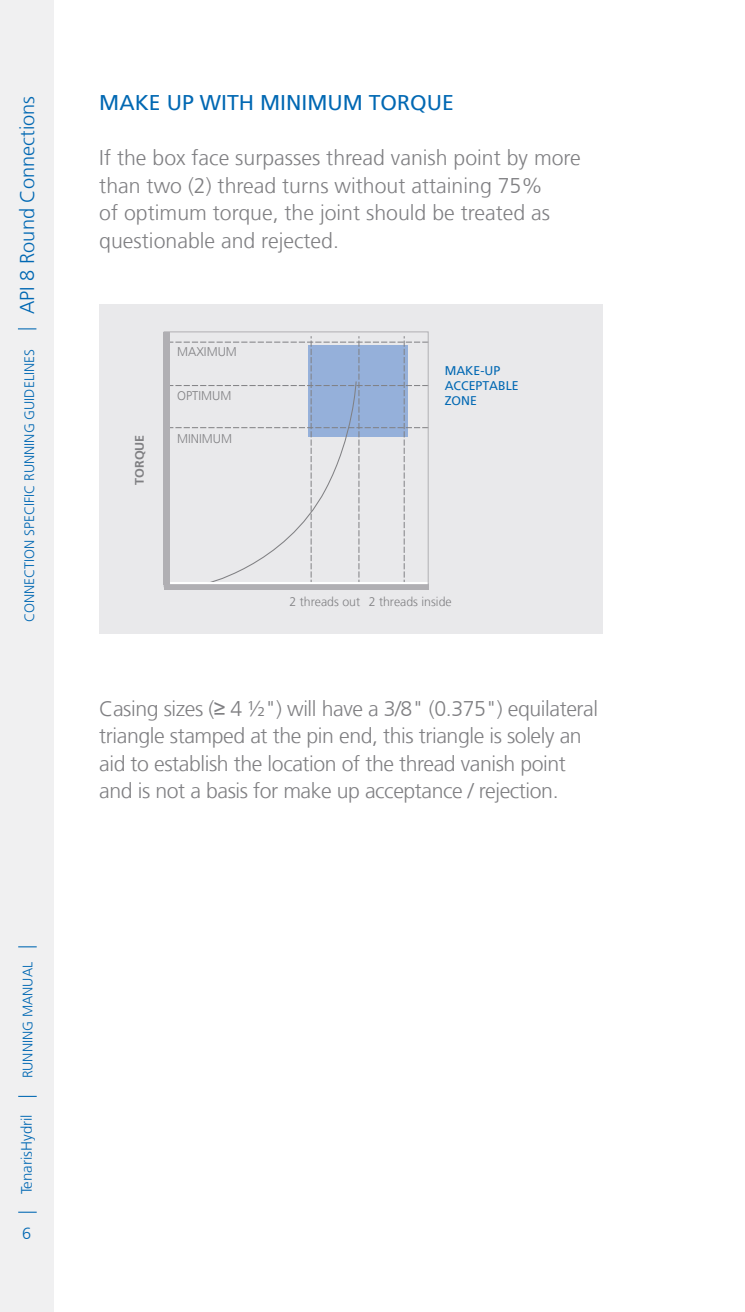
<style>
.page{position:relative;width:745px;height:1312px;background:#fff}
.page>*{position:absolute;margin:0;border:0;box-sizing:border-box;transform-origin:0 0}
.t1{font:300 21.25px/27.5px "Frutiger";letter-spacing:-.02em;color:#808083}
.t2{font:300 21.25px/27.5px "Frutiger";color:#808083}
.t3{font:21.25px "Frutiger";color:#0168b3}
.t4{font:300 20px "Frutiger";color:#0168b3}
.t5{font:300 16.25px "Frutiger";color:#0168b3}
.t6{font:300 15px "Frutiger";color:#0168b3}
.t7{font:300 13.75px "Frutiger";color:#0168b3}
.t8{font:300 12.5px "Frutiger";color:#808083}
.t9{font:12.5px/15px "Frutiger";color:#0168b3}
.t10{font:700 12.25px "Frutiger";color:#808083}
</style>
<div class="page">
<div style="left:0;top:0;width:54px;height:1311px;background:#f0f0f1"></div>
<svg style="left:18px;top:1211px;width:19px;height:1px"></svg>
<svg style="left:18px;top:1095px;width:19px;height:1px"></svg>
<svg style="left:18px;top:328px;width:18px;height:1px"></svg>
<svg style="left:18px;top:946px;width:19px;height:1px"></svg>
<div style="left:99px;top:304px;width:503px;height:329px;background:#e9e9eb"></div>
<svg style="left:170px;top:336px;width:256px;height:246px"></svg>
<div style="left:164px;top:331px;width:6px;height:253px;background:#b0afb3"></div>
<div style="left:164px;top:583px;width:264px;height:7px;background:#b0afb3"></div>
<hr style="left:170px;top:582px;width:258px;height:2px;background:#fff">
<div style="left:164px;top:331px;width:264px;height:256px;border:1px solid #b0afb3"></div>
<p class="t4" style="left:16px;top:314px;width:219px;rotate:-90deg">API 8 Round Connections</p>
<p class="t3" style="left:99px;top:90px;width:227px">MAKE UP WITH MINIMUM</p>
<p class="t3" style="left:368px;top:90px;width:87px">TORQUE</p>
<p class="t2" style="left:99px;top:144px;width:482px">If the box face surpasses thread vanish point by more than two (2) thread turns without attaining 75%<br>of optimum torque, the joint should be treated as questionable and rejected.</p>
<p class="t7" style="left:21px;top:622px;width:273px;rotate:-90deg">Connection Specific Running Guidelines</p>
<p class="t7" style="left:20px;top:1078px;width:118px;rotate:-90deg">RUNNING MANUAL</p>
<p class="t6" style="left:18px;top:1194px;width:81px;rotate:-90deg">TenarisHydril</p>
<p class="t5" style="left:22px;top:1223px;width:11px">6</p>
<p class="t10" style="left:132px;top:484px;width:52px;rotate:-90deg">TORQUE</p>
<p class="t8" style="left:177px;top:344px;width:61px">MAXIMUM</p>
<p class="t8" style="left:177px;top:388px;width:56px">OPTIMUM</p>
<p class="t8" style="left:177px;top:431px;width:56px">MINIMUM</p>
<p class="t9" style="left:444px;top:363px;width:75px">MAKE-UP<br>ACCEPTABLE<br>ZONE</p>
<p class="t8" style="left:289px;top:595px;width:163px">2 threads out 2 threads inside</p>
<p class="t1" style="left:99px;top:694px;width:500px">Casing sizes (≥ 4 ½") will have a 3/8" (0.375") equilateral triangle stamped at the pin end, this triangle is solely an aid to establish the location of the thread vanish point and is not a basis for make up acceptance / rejection.</p>
</div>
